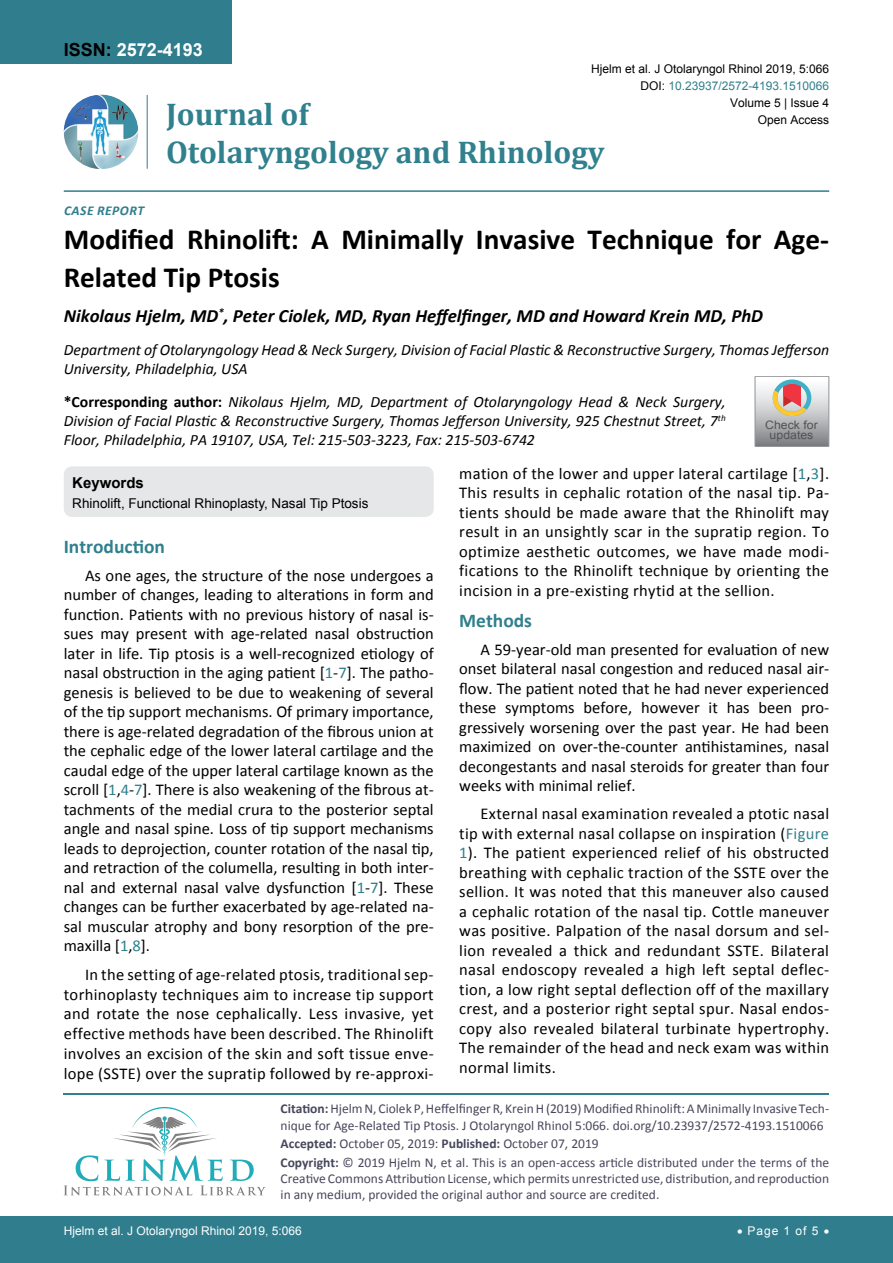
<style>
.page{position:relative;width:893px;height:1263px;background:#fff}
.page>*{position:absolute;margin:0;border:0;box-sizing:border-box;transform-origin:0 0}
.t1{font:700 31.5px/37.8px "Cambria";color:#30808d}
.t2{font:700 29.25px/37.5px "Calibri";color:#000}
.t3{font:700 19.5px "Calibri";color:#30808d}
.t4{font:italic 700 18.75px "Calibri";color:#000}
.t5{font:700 18px "Arial";color:#fff}
.t6{font:16.5px/19.5px "Calibri";letter-spacing:.02em;color:#000;text-align:justify}
.t7{font:italic 15.75px/18.9px "Calibri";color:#000}
.t8{font:700 15px "Arial";color:#000}
.t9{font:13.5px/16.2px "Calibri";color:#47475c}
.t10{font:13.5px "Arial";color:#000}
.t11{font:italic 700 13.5px "Calibri";letter-spacing:.04em;color:#307d8d}
.t12{font:12px "Arial";color:#000}
.t13{font:12px "Arial";color:#fff}
.t14{font:12px "Arial";color:#30808d}
.t15{font:11.7px/10.1px "Arial";color:#535353;text-align:center;scale:1.06 1}
.s1{color:#000}
.s2{font-weight:700;font-style:normal}
.s3{color:#30808d}
.s4{font-weight:700}
</style>
<div class="page">
<hr style="left:64px;top:1093px;width:765px;height:2px;background:#30808d">
<svg style="left:64px;top:1107px;width:202px;height:88px"></svg>
<img style="left:64px;top:95px;width:74px;height:74px;border-radius:37px">
<hr style="left:147px;top:95px;width:1px;height:74px;background:#307d8d">
<hr style="left:64px;top:190px;width:765px;height:2px;background:#307d8d">
<div style="left:0;top:1217px;width:893px;height:46px;background:#307d8d"></div>
<div style="left:0;top:0;width:231px;height:64px;background:#307d8d"></div>
<div style="left:64px;top:466px;width:370px;height:51px;background:#e6e7e8;border-radius:9px"></div>
<svg style="left:755px;top:376px;width:74px;height:71px;background:#bcb6b3"></svg>
<p class="t5" style="left:64px;top:38px;width:141px"><span class="s1">ISSN:</span> 2572-4193</p>
<p class="t12" style="left:591px;top:60px;width:240px">Hjelm et al. J Otolaryngol Rhinol 2019, 5:066</p>
<p class="t11" style="left:64px;top:202px;width:82px">Case Report</p>
<h1 class="t1" style="left:166px;top:94px;width:440px">Journal of<br>Otolaryngology and Rhinology</h1>
<p class="t14" style="left:640px;top:78px;width:190px"><span class="s1">DOI:</span> 10.23937/2572-4193.1510066</p>
<p class="t12" style="left:758px;top:112px;width:73px">Open Access</p>
<p class="t12" style="left:730px;top:95px;width:101px">Volume 5 | Issue 4</p>
<h2 class="t2" style="left:64px;top:221px;width:767px">Modified Rhinolift: A Minimally Invasive Technique for Age-<br>Related Tip Ptosis</h2>
<p class="t4" style="left:64px;top:304px;width:701px">Nikolaus Hjelm, MD<sup>*</sup>, Peter Ciolek, MD, Ryan Heffelfinger, MD and Howard Krein MD, PhD</p>
<p class="t7" style="left:64px;top:340px;width:767px">Department of Otolaryngology Head &amp; Neck Surgery, Division of Facial Plastic &amp; Reconstructive Surgery, Thomas Jefferson<br>University, Philadelphia, USA</p>
<p class="t7" style="left:64px;top:392px;width:663px;text-align:justify"><span class="s2">*Corresponding author:</span> Nikolaus Hjelm, MD, Department of Otolaryngology Head &amp; Neck Surgery, Division of Facial Plastic &amp; Reconstructive Surgery, Thomas Jefferson University, 925 Chestnut Street, 7<sup>th </sup>Floor, Philadelphia, PA 19107, USA, Tel: 215-503-3223, Fax: 215-503-6742</p>
<p class="t6" style="left:459px;top:464px;width:371px">mation of the lower and upper lateral cartilage [<span class="s3">1</span>,<span class="s3">3</span>].<br>This results in cephalic rotation of the nasal tip. Pa&shy;tients should be made aware that the Rhinolift may result in an unsightly scar in the supratip region. To optimize aesthetic outcomes, we have made modi&shy;fications to the Rhinolift technique by orienting the incision in a pre-existing rhytid at the sellion.</p>
<p class="t3" style="left:459px;top:608px;width:74px">Methods</p>
<p class="t6" style="left:459px;top:640px;width:371px;text-indent:21px">A 59-year-old man presented for evaluation of new onset bilateral nasal congestion and reduced nasal air&shy;flow. The patient noted that he had never experienced these symptoms before, however it has been pro&shy;gressively worsening over the past year. He had been maximized on over-the-counter antihistamines, nasal decongestants and nasal steroids for greater than four weeks with minimal relief.</p>
<p class="t6" style="left:459px;top:804px;width:371px;text-indent:21px">External nasal examination revealed a ptotic nasal tip with external nasal collapse on inspiration (<span class="s3">Figure 1</span>). The patient experienced relief of his obstructed breathing with cephalic traction of the SSTE over the sellion. It was noted that this maneuver also caused a cephalic rotation of the nasal tip. Cottle maneuver was positive. Palpation of the nasal dorsum and sel&shy;lion revealed a thick and redundant SSTE. Bilateral nasal endoscopy revealed a high left septal deflec&shy;tion, a low right septal deflection off of the maxillary crest, and a posterior right septal spur. Nasal endos&shy;copy also revealed bilateral turbinate hypertrophy.<br>The remainder of the head and neck exam was within normal limits.</p>
<p class="t15" style="left:765px;top:420px;width:51px">Check for updates</p>
<p class="t8" style="left:72px;top:473px;width:73px">Keywords</p>
<p class="t10" style="left:72px;top:495px;width:298px">Rhinolift, Functional Rhinoplasty, Nasal Tip Ptosis</p>
<p class="t3" style="left:64px;top:534px;width:103px">Introduction</p>
<p class="t6" style="left:64px;top:566px;width:371px;text-indent:21px">As one ages, the structure of the nose undergoes a number of changes, leading to alterations in form and function. Patients with no previous history of nasal is&shy;sues may present with age-related nasal obstruction later in life. Tip ptosis is a well-recognized etiology of nasal obstruction in the aging patient [<span class="s3">1</span>-<span class="s3">7</span>]. The patho&shy;genesis is believed to be due to weakening of several of the tip support mechanisms. Of primary importance, there is age-related degradation of the fibrous union at the cephalic edge of the lower lateral cartilage and the caudal edge of the upper lateral cartilage known as the scroll [<span class="s3">1</span>,<span class="s3">4</span>-<span class="s3">7</span>]. There is also weakening of the fibrous at&shy;tachments of the medial crura to the posterior septal angle and nasal spine. Loss of tip support mechanisms leads to deprojection, counter rotation of the nasal tip, and retraction of the columella, resulting in both inter&shy;nal and external nasal valve dysfunction [<span class="s3">1</span>-<span class="s3">7</span>]. These changes can be further exacerbated by age-related na&shy;sal muscular atrophy and bony resorption of the pre&shy;maxilla [<span class="s3">1</span>,<span class="s3">8</span>].</p>
<p class="t6" style="left:64px;top:964px;width:371px;text-indent:21px">In the setting of age-related ptosis, traditional sep&shy;torhinoplasty techniques aim to increase tip support and rotate the nose cephalically. Less invasive, yet effective methods have been described. The Rhinolift involves an excision of the skin and soft tissue enve&shy;lope (SSTE) over the supratip followed by re-approxi-</p>
<p class="t9" style="left:281px;top:1101px;width:550px"><span class="s4">Citation:</span> Hjelm N, Ciolek P, Heffelfinger R, Krein H (2019) Modified Rhinolift: A Minimally Invasive Tech&shy;nique for Age-Related Tip Ptosis. J Otolaryngol Rhinol 5:066. doi.org/10.23937/2572-4193.1510066</p>
<p class="t9" style="left:281px;top:1134px;width:550px;line-height:18.6px"><span class="s4">Accepted:</span> October 05, 2019: <span class="s4">Published:</span> October 07, 2019<br><span class="s4">Copyright:</span> © 2019 Hjelm N, et al. This is an open-access article distributed under the terms of the</p>
<p class="t9" style="left:281px;top:1170px;width:550px">Creative Commons Attribution License, which permits unrestricted use, distribution, and reproduction in any medium, provided the original author and source are credited.</p>
<p class="t13" style="left:64px;top:1223px;width:240px">Hjelm et al. J Otolaryngol Rhinol 2019, 5:066</p>
<p class="t13" style="left:737px;top:1223px;width:94px">• Page 1 of 5 •</p>
</div>
